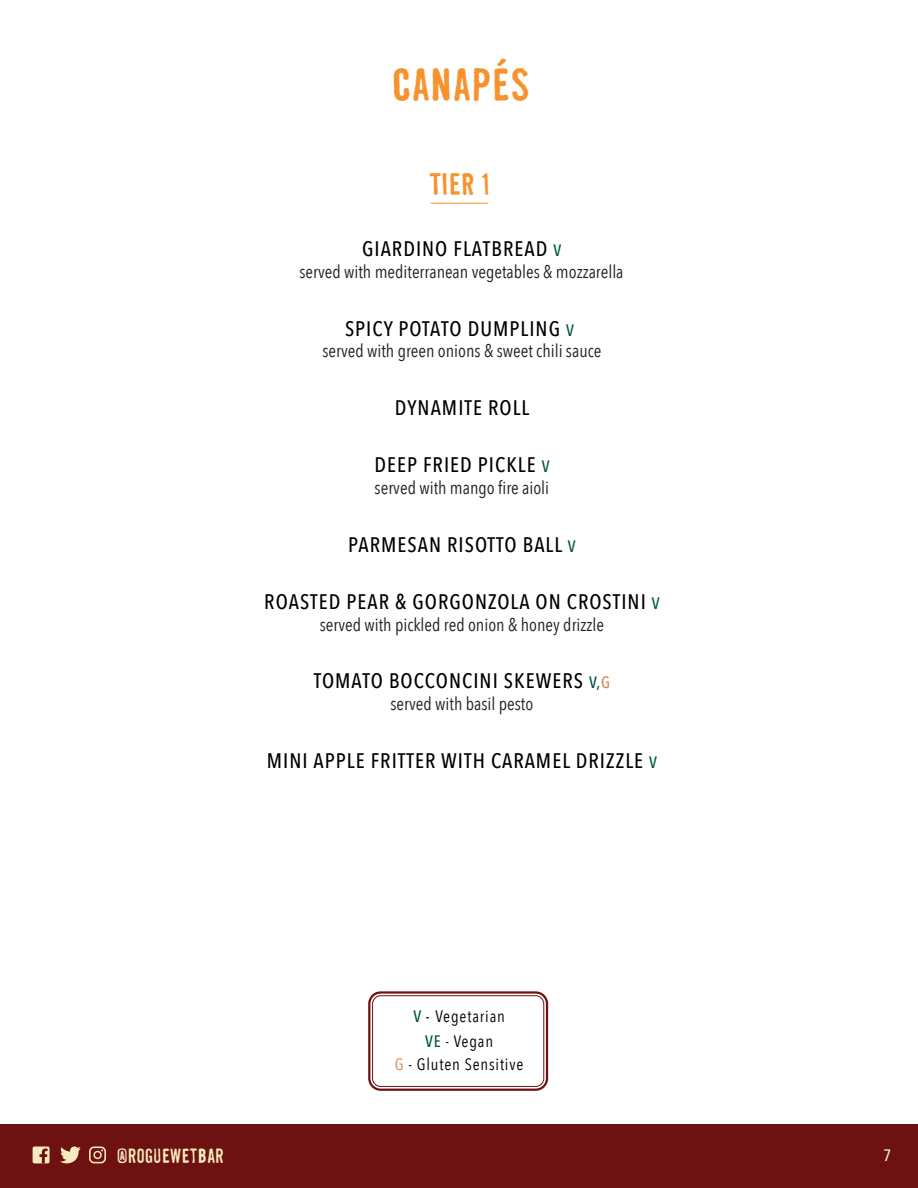
<style>
.page{position:relative;width:918px;height:1188px;background:#fff}
.page>*{position:absolute;margin:0;border:0;box-sizing:border-box;transform-origin:0 0}
.t1{font:45px "Shenzhen Industrial";color:#f7932f}
.t2{font:30px "Shenzhen Industrial";color:#f7932f}
.t3{font:500 21px "Avenir Next Condensed";letter-spacing:.05em;color:#000}
.t4{font:19.8px "Shenzhen Industrial";color:#f5ebbd}
.t5{font:18px "Avenir Next Condensed";color:#231f20}
.t6{font:16.5px "Avenir Next Condensed";letter-spacing:.05em;color:#000}
.t7{font:500 16.5px "Avenir Next Condensed";color:#f5ebbd}
.s1{font-size:16.5px;color:#01563f}
.s2{font-size:16.5px;color:#d18651}
.s3{font-weight:500;color:#01563f}
.s4{font-weight:500}
.s5{color:#d18652}
</style>
<div class="page">
<div style="left:0;top:1124px;width:918px;height:64px;background:#6e1111"></div>
<svg style="left:60px;top:1146px;width:21px;height:18px"></svg>
<svg style="left:89px;top:1146px;width:17px;height:17px"></svg>
<div style="left:33px;top:1146px;width:17px;height:17px;background:#f5ebbd;border-radius:2px"></div>
<svg style="left:39px;top:1149px;width:9px;height:14px"></svg>
<hr style="left:430px;top:203px;width:58px;height:1px;background:#f7932f">
<div style="left:368px;top:991px;width:180px;height:100px;border:2px solid #6e1111;border-radius:11px"></div>
<div style="left:372px;top:995px;width:172px;height:92px;border:1px solid #6e1111;border-radius:8px"></div>
<h1 class="t1" style="left:392px;top:55px;width:139px">CANAPÉS</h1>
<h2 class="t2" style="left:429px;top:164px;width:62px">TIER 1</h2>
<p class="t3" style="left:362px;top:236px;width:201px">GIARDINO FLATBREAD <span class="s1">V</span></p>
<p class="t5" style="left:299px;top:256px;width:326px">served with mediterranean vegetables &amp; mozzarella</p>
<p class="t3" style="left:345px;top:316px;width:231px">SPICY POTATO DUMPLING <span class="s1">V</span></p>
<p class="t5" style="left:322px;top:336px;width:281px">served with green onions &amp; sweet chili sauce</p>
<p class="t3" style="left:395px;top:395px;width:136px">DYNAMITE ROLL</p>
<p class="t3" style="left:374px;top:452px;width:177px">DEEP FRIED PICKLE <span class="s1">V</span></p>
<p class="t5" style="left:375px;top:472px;width:176px">served with mango fire aioli</p>
<p class="t3" style="left:348px;top:531px;width:229px">PARMESAN RISOTTO BALL <span class="s1">V</span></p>
<p class="t3" style="left:264px;top:589px;width:397px">ROASTED PEAR &amp; GORGONZOLA ON CROSTINI <span class="s1">V</span></p>
<p class="t5" style="left:320px;top:609px;width:286px">served with pickled red onion &amp; honey drizzle</p>
<p class="t3" style="left:314px;top:668px;width:298px">TOMATO BOCCONCINI SKEWERS <span class="s1">V,</span><span class="s2">G</span></p>
<p class="t5" style="left:390px;top:688px;width:144px">served with basil pesto</p>
<p class="t3" style="left:267px;top:748px;width:392px">MINI APPLE FRITTER WITH CARAMEL DRIZZLE <span class="s1">V</span></p>
<p class="t6" style="left:413px;top:1003px;width:93px"><span class="s3">V</span> <span class="s4">-</span> Vegetarian</p>
<p class="t6" style="left:395px;top:1050px;width:130px"><span class="s5">G</span> - Gluten Sensitive</p>
<p class="t6" style="left:425px;top:1028px;width:70px"><span class="s3">VE</span> - Vegan</p>
<p class="t4" style="left:117px;top:1143px;width:109px">@ROGUEWETBAR</p>
<p class="t7" style="left:883px;top:1145px;width:9px">7</p>
</div>
